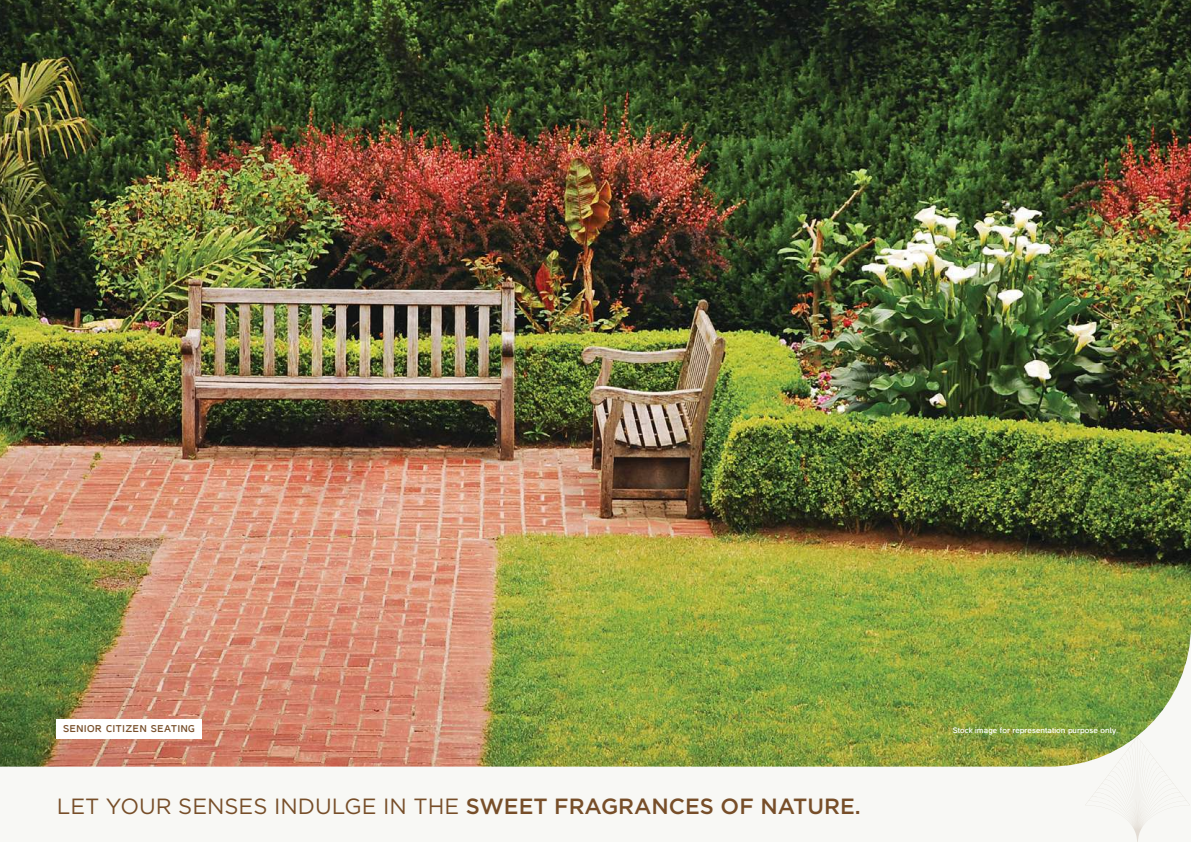
<style>
.page{position:relative;width:1191px;height:842px;background:#f8f8f5}
.page>*{position:absolute;margin:0;border:0;box-sizing:border-box;transform-origin:0 0}
.t1{font:22px "Gotham";color:#774e29}
.t2{font:700 10px "Casper";letter-spacing:.06em;color:#774e29}
.t3{font:700 8px "Casper";letter-spacing:.01em;color:#fff}
.s1{font-weight:500}
</style>
<div class="page">
<svg style="left:1085px;top:768px;width:105px;height:74px"></svg>
<img style="left:0;top:0;width:1191px;height:767px">
<div style="left:57px;top:719px;width:145px;height:19px;background:#fff"></div>
<p class="t2" style="left:63px;top:725px;width:133px">SENIOR CITIZEN SEATING</p>
<p class="t1" style="left:57px;top:797px;width:805px">LET YOUR SENSES INDULGE IN THE <span class="s1">SWEET FRAGRANCES OF NATURE.</span></p>
<p class="t3" style="left:952px;top:727px;width:167px">Stock image for representation purpose only.</p>
</div>
